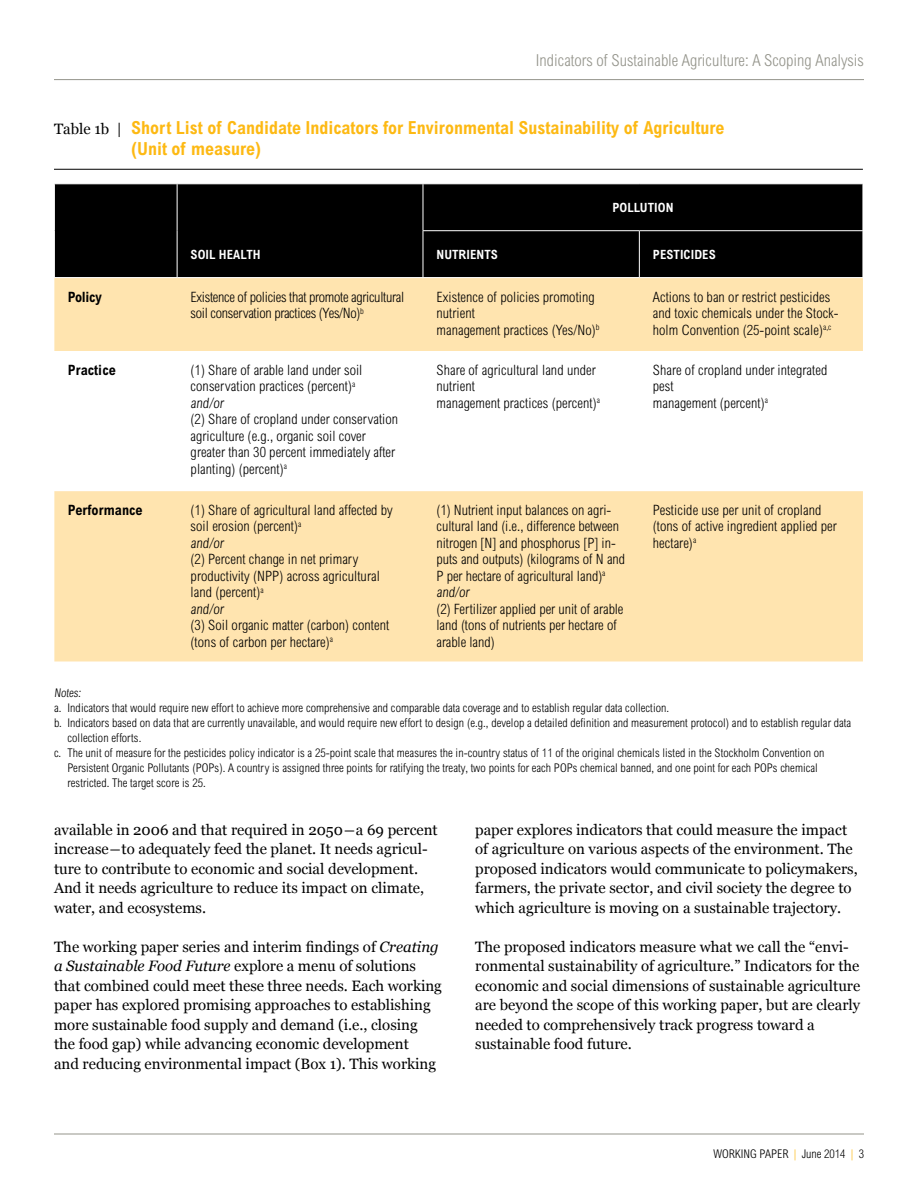
<style>
.page{position:relative;width:918px;height:1188px;background:#fff}
.page>*{position:absolute;margin:0;border:0;box-sizing:border-box;transform-origin:0 0}
.t1{font:700 condensed 18px/21px "Arial MT Std";color:#fdb913}
.t2{font:300 condensed 16.5px "Arial MT Std";color:#94948b}
.t3{font:15px/19.5px "Georgia";color:#000}
.t4{font:300 condensed 14.25px/16.5px "Arial MT Std";letter-spacing:.005em;color:#000}
.t5{font:300 condensed 14.25px/16.5px "Arial MT Std";letter-spacing:-.02em;color:#000}
.t6{font:700 condensed 14.25px "Arial MT Std";letter-spacing:.005em;color:#000}
.t7{font:700 condensed 12.75px "Arial MT Std";letter-spacing:.005em;color:#fff}
.t8{font:300 condensed 12px "Arial MT Std";letter-spacing:.005em;color:#000}
.s1{font-family:"Georgia";font-weight:400;font-stretch:normal;font-size:15px;color:#000}
.s2{font-style:italic}
.s3{color:#fdb913}
</style>
<div class="page">
<hr style="left:54px;top:79px;width:810px;height:1px;background:#94948b">
<hr style="left:54px;top:1134px;width:810px;height:1px;background:#94948b">
<hr style="left:54px;top:169px;width:809px;height:1px;background:#000">
<div style="left:55px;top:184px;width:808px;height:93px;background:#000"></div>
<div style="left:54px;top:278px;width:809px;height:383px;background:#ffe4af"></div>
<svg style="left:54px;top:351px;width:809px;height:140px"></svg>
<hr style="left:177px;top:184px;width:1px;height:47px;background:#fff">
<hr style="left:423px;top:184px;width:1px;height:46px;background:#fff">
<hr style="left:423px;top:230px;width:216px;height:1px;background:#fff">
<hr style="left:639px;top:230px;width:224px;height:1px;background:#fff">
<hr style="left:639px;top:231px;width:1px;height:46px;background:#fff">
<hr style="left:177px;top:231px;width:1px;height:46px;background:#fff">
<hr style="left:423px;top:231px;width:1px;height:46px;background:#fff">
<p class="t2" style="left:536px;top:51px;width:330px">Indicators of Sustainable Agriculture: A Scoping Analysis</p>
<p class="t1" style="left:131px;top:117px;width:595px;text-indent:-77px"><span class="s1">Table 1b |</span> Short List of Candidate Indicators for Environmental Sustainability of Agriculture (Unit of measure)</p>
<p class="t7" style="left:612px;top:200px;width:63px">POLLUTION</p>
<p class="t7" style="left:191px;top:247px;width:72px">SOIL HEALTH</p>
<p class="t7" style="left:436px;top:247px;width:63px">NUTRIENTS</p>
<p class="t7" style="left:653px;top:247px;width:64px">PESTICIDES</p>
<p class="t6" style="left:68px;top:288px;width:35px">Policy</p>
<p class="t5" style="left:191px;top:289px;width:215px">Existence of policies that promote agricultural soil conservation practices (Yes/No)<sup>b</sup></p>
<p class="t4" style="left:436px;top:289px;width:165px">Existence of policies promoting nutrient<br>management practices (Yes/No)<sup>b</sup></p>
<p class="t4" style="left:653px;top:289px;width:187px">Actions to ban or restrict pesticides and toxic chemicals under the Stock&shy;holm Convention (25-point scale)<sup>a,c</sup></p>
<p class="t6" style="left:68px;top:361px;width:49px">Practice</p>
<p class="t4" style="left:191px;top:362px;width:209px">(1) Share of arable land under soil conservation practices (percent)<sup>a<br></sup>and/or<br>(2) Share of cropland under conservation agriculture (e.g., organic soil cover greater than 30 percent immediately after planting) (percent)<sup>a</sup></p>
<p class="t4" style="left:436px;top:362px;width:165px">Share of agricultural land under nutrient<br>management practices (percent)<sup>a</sup></p>
<p class="t4" style="left:653px;top:362px;width:176px">Share of cropland under integrated pest<br>management (percent)<sup>a</sup></p>
<p class="t6" style="left:68px;top:502px;width:76px">Performance</p>
<p class="t4" style="left:191px;top:502px;width:204px">(1) Share of agricultural land affected by soil erosion (percent)<sup>a<br></sup>and/or<br>(2) Percent change in net primary productivity (NPP) across agricultural land (percent)<sup>a<br></sup>and/or<br>(3) Soil organic matter (carbon) content (tons of carbon per hectare)<sup>a</sup></p>
<p class="t4" style="left:436px;top:502px;width:190px">(1) Nutrient input balances on agri&shy;cultural land (i.e., difference between nitrogen [N] and phosphorus [P] in&shy;puts and outputs) (kilograms of N and<br>P per hectare of agricultural land)<sup>a </sup>and/or<br>(2) Fertilizer applied per unit of arable land (tons of nutrients per hectare of arable land)</p>
<p class="t4" style="left:653px;top:502px;width:186px">Pesticide use per unit of cropland (tons of active ingredient applied per hectare)<sup>a</sup></p>
<p class="t8" style="left:54px;top:686px;width:30px">Notes:</p>
<p class="t8" style="left:54px;top:701px;width:617px">a. Indicators that would require new effort to achieve more comprehensive and comparable data coverage and to establish regular data collection.</p>
<p class="t8" style="left:54px;top:716px;width:799px">b. Indicators based on data that are currently unavailable, and would require new effort to design (e.g., develop a detailed definition and measurement protocol) and to establish regular data</p>
<p class="t8" style="left:68px;top:731px;width:75px">collection efforts.</p>
<p class="t8" style="left:54px;top:746px;width:772px">c. The unit of measure for the pesticides policy indicator is a 25-point scale that measures the in-country status of 11 of the original chemicals listed in the Stockholm Convention on</p>
<p class="t8" style="left:68px;top:761px;width:752px">Persistent Organic Pollutants (POPs). A country is assigned three points for ratifying the treaty, two points for each POPs chemical banned, and one point for each POPs chemical</p>
<p class="t8" style="left:68px;top:776px;width:140px">restricted. The target score is 25.</p>
<p class="t3" style="left:54px;top:820px;width:385px">available in 2006 and that required in 2050―a 69 percent increase―to adequately feed the planet. It needs agricul&shy;ture to contribute to economic and social development.<br>And it needs agriculture to reduce its impact on climate, water, and ecosystems.</p>
<p class="t3" style="left:54px;top:937px;width:389px">The working paper series and interim findings of <span class="s2">Creating a Sustainable Food Future</span> explore a menu of solutions that combined could meet these three needs. Each working paper has explored promising approaches to establishing more sustainable food supply and demand (i.e., closing the food gap) while advancing economic development<br>and reducing environmental impact (Box 1). This working</p>
<p class="t3" style="left:475px;top:820px;width:384px">paper explores indicators that could measure the impact of agriculture on various aspects of the environment. The proposed indicators would communicate to policymakers, farmers, the private sector, and civil society the degree to which agriculture is moving on a sustainable trajectory.</p>
<p class="t3" style="left:475px;top:937px;width:387px">The proposed indicators measure what we call the “envi&shy;ronmental sustainability of agriculture.” Indicators for the economic and social dimensions of sustainable agriculture are beyond the scope of this working paper, but are clearly needed to comprehensively track progress toward a sustainable food future.</p>
<p class="t8" style="left:714px;top:1147px;width:152px">WORKING PAPER <span class="s3">|</span> June 2014 <span class="s3">|</span> 3</p>
</div>
